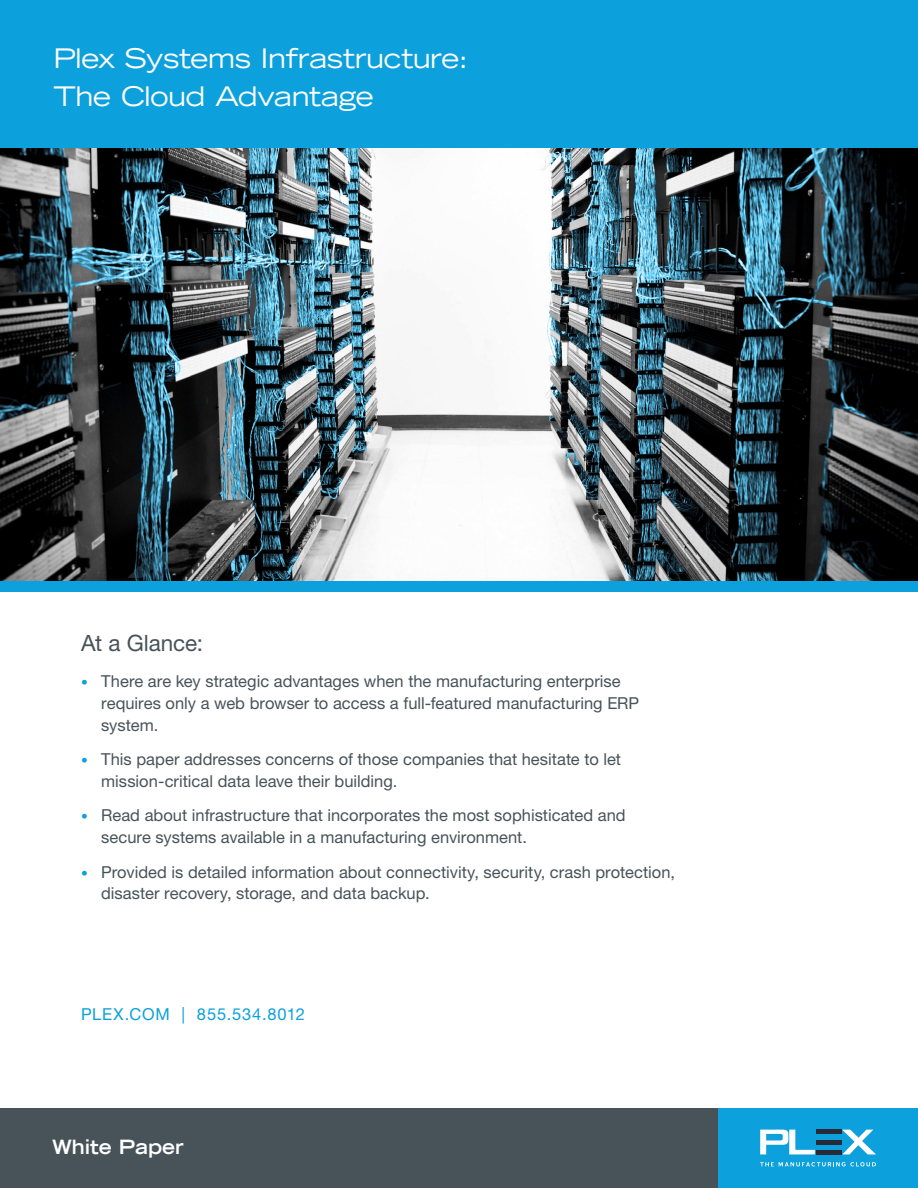
<style>
.page{position:relative;width:918px;height:1188px;background:#fff}
.page>*{position:absolute;margin:0;border:0;box-sizing:border-box;transform-origin:0 0}
.headline{font:expanded 27px "Trade Gothic LT Std";letter-spacing:-.015em;color:#fff}
.subhead{font:22.5px "Helvetica Neue LT Pro";color:#475359}
.t1{font:700 expanded 19.5px "Trade Gothic LT";color:#fff}
.t2{font:16.5px/21.8px "Helvetica Neue LT Pro";color:#475359}
.t3{font:16.5px "Helvetica Neue LT Pro";letter-spacing:.05em;color:#0ca0dc}
.s1{font-size:13.5px;color:#0ca0dc}
</style>
<div class="page">
<div style="left:0;top:1108px;width:735px;height:80px;background:#475359"></div>
<div style="left:718px;top:1108px;width:200px;height:80px;background:#0ca0dc"></div>
<svg style="left:760px;top:1130px;width:55px;height:24px"></svg>
<svg style="left:842px;top:1130px;width:34px;height:24px"></svg>
<hr style="left:816px;top:1150px;width:25px;height:4px;background:#282a38">
<hr style="left:816px;top:1130px;width:25px;height:4px;background:#282a38">
<div style="left:816px;top:1140px;width:25px;height:5px;background:#282a38"></div>
<svg style="left:760px;top:1162px;width:116px;height:4px"></svg>
<div style="left:0;top:0;width:918px;height:149px;background:#0ca0dc"></div>
<div style="left:0;top:581px;width:918px;height:11px;background:#0ca0dc"></div>
<img style="left:0;top:149px;width:918px;height:432px">
<p class="headline" style="left:53px;top:41px;width:416px">Plex Systems Infrastructure:</p>
<p class="headline" style="left:53px;top:78px;width:322px">The Cloud Advantage</p>
<p class="subhead" style="left:81px;top:629px;width:124px">At a Glance:</p>
<p class="t2" style="left:101px;top:670px;width:540px;text-indent:-20px"><span class="s1">•</span> There are key strategic advantages when the manufacturing enterprise requires only a web browser to access a full-featured manufacturing ERP system.</p>
<p class="t2" style="left:101px;top:748px;width:521px;text-indent:-20px"><span class="s1">•</span> This paper addresses concerns of those companies that hesitate to let mission-critical data leave their building.</p>
<p class="t2" style="left:101px;top:804px;width:526px;text-indent:-20px"><span class="s1">•</span> Read about infrastructure that incorporates the most sophisticated and secure systems available in a manufacturing environment.</p>
<p class="t2" style="left:101px;top:860px;width:575px;text-indent:-20px"><span class="s1">•</span> Provided is detailed information about connectivity, security, crash protection, disaster recovery, storage, and data backup.</p>
<p class="t3" style="left:81px;top:1004px;width:226px">PLEX.COM | 855.534.8012</p>
<p class="t1" style="left:52px;top:1134px;width:133px">White Paper</p>
</div>
